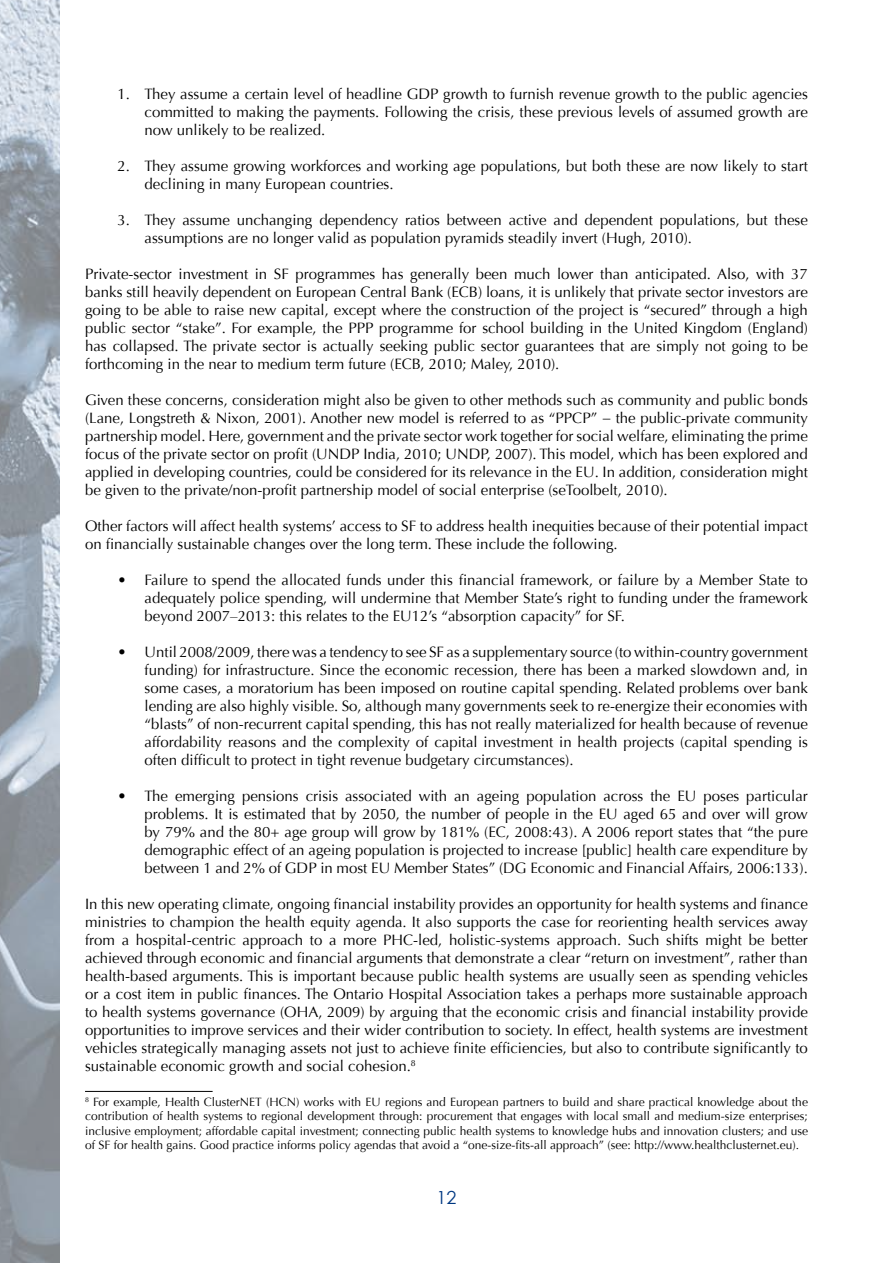
<style>
.page{position:relative;width:893px;height:1263px;background:#fff}
.page>*{position:absolute;margin:0;border:0;box-sizing:border-box;transform-origin:0 0}
.t1{font:18px "Century Gothic";color:#003882}
.t2{font:15px/18px "Optima";color:#000;text-align:justify}
.t3{font:12px/14.4px "Optima";color:#000;text-align:justify}
</style>
<div class="page">
<img style="left:0;top:0;width:60px;height:1263px">
<hr style="left:85px;top:1091px;width:128px;height:1px;background:#000">
<p class="t2" style="left:145px;top:85px;width:665px;text-indent:-27px">1. They assume a certain level of headline GDP growth to furnish revenue growth to the public agencies committed to making the payments. Following the crisis, these previous levels of assumed growth are now unlikely to be realized.</p>
<p class="t2" style="left:145px;top:157px;width:665px;text-indent:-27px">2. They assume growing workforces and working age populations, but both these are now likely to start declining in many European countries.</p>
<p class="t2" style="left:145px;top:211px;width:665px;text-indent:-27px">3. They assume unchanging dependency ratios between active and dependent populations, but these assumptions are no longer valid as population pyramids steadily invert (Hugh, 2010).</p>
<p class="t2" style="left:85px;top:265px;width:724px">Private-sector investment in SF programmes has generally been much lower than anticipated. Also, with 37 banks still heavily dependent on European Central Bank (ECB) loans, it is unlikely that private sector investors are going to be able to raise new capital, except where the construction of the project is “secured” through a high public sector “stake”. For example, the PPP programme for school building in the United Kingdom (England) has collapsed. The private sector is actually seeking public sector guarantees that are simply not going to be forthcoming in the near to medium term future (ECB, 2010; Maley, 2010).</p>
<p class="t2" style="left:85px;top:391px;width:724px">Given these concerns, consideration might also be given to other methods such as community and public bonds (Lane, Longstreth &amp; Nixon, 2001). Another new model is referred to as “PPCP” − the public-private community partnership model. Here, government and the private sector work together for social welfare, eliminating the prime focus of the private sector on profit (UNDP India, 2010; UNDP, 2007). This model, which has been explored and applied in developing countries, could be considered for its relevance in the EU. In addition, consideration might be given to the private/non-profit partnership model of social enterprise (seToolbelt, 2010).</p>
<p class="t2" style="left:85px;top:517px;width:724px">Other factors will affect health systems’ access to SF to address health inequities because of their potential impact on financially sustainable changes over the long term. These include the following.</p>
<p class="t2" style="left:145px;top:571px;width:665px;text-indent:-27px">• Failure to spend the allocated funds under this financial framework, or failure by a Member State to adequately police spending, will undermine that Member State’s right to funding under the framework beyond 2007–2013: this relates to the EU12’s “absorption capacity” for SF.</p>
<p class="t2" style="left:145px;top:643px;width:665px;text-indent:-27px">• Until 2008/2009, there was a tendency to see SF as a supplementary source (to within-country government funding) for infrastructure. Since the economic recession, there has been a marked slowdown and, in some cases, a moratorium has been imposed on routine capital spending. Related problems over bank lending are also highly visible. So, although many governments seek to re-energize their economies with “blasts” of non-recurrent capital spending, this has not really materialized for health because of revenue affordability reasons and the complexity of capital investment in health projects (capital spending is often difficult to protect in tight revenue budgetary circumstances).</p>
<p class="t2" style="left:145px;top:787px;width:665px;text-indent:-27px">• The emerging pensions crisis associated with an ageing population across the EU poses particular problems. It is estimated that by 2050, the number of people in the EU aged 65 and over will grow by 79% and the 80+ age group will grow by 181% (EC, 2008:43). A 2006 report states that “the pure demographic effect of an ageing population is projected to increase [public] health care expenditure by between 1 and 2% of GDP in most EU Member States” (DG Economic and Financial Affairs, 2006:133).</p>
<p class="t2" style="left:85px;top:895px;width:724px">In this new operating climate, ongoing financial instability provides an opportunity for health systems and finance ministries to champion the health equity agenda. It also supports the case for reorienting health services away from a hospital-centric approach to a more PHC-led, holistic-systems approach. Such shifts might be better achieved through economic and financial arguments that demonstrate a clear “return on investment”, rather than health-based arguments. This is important because public health systems are usually seen as spending vehicles or a cost item in public finances. The Ontario Hospital Association takes a perhaps more sustainable approach to health systems governance (OHA, 2009) by arguing that the economic crisis and financial instability provide opportunities to improve services and their wider contribution to society. In effect, health systems are investment vehicles strategically managing assets not just to achieve finite efficiencies, but also to contribute significantly to sustainable economic growth and social cohesion.<sup>8</sup></p>
<p class="t3" style="left:85px;top:1095px;width:724px"><sup>8</sup> For example, Health ClusterNET (HCN) works with EU regions and European partners to build and share practical knowledge about the contribution of health systems to regional development through: procurement that engages with local small and medium-size enterprises; inclusive employment; affordable capital investment; connecting public health systems to knowledge hubs and innovation clusters; and use of SF for health gains. Good practice informs policy agendas that avoid a “one-size-fits-all approach” (see: http://www.healthclusternet.eu).</p>
<p class="t1" style="left:436px;top:1186px;width:21px">12</p>
</div>
